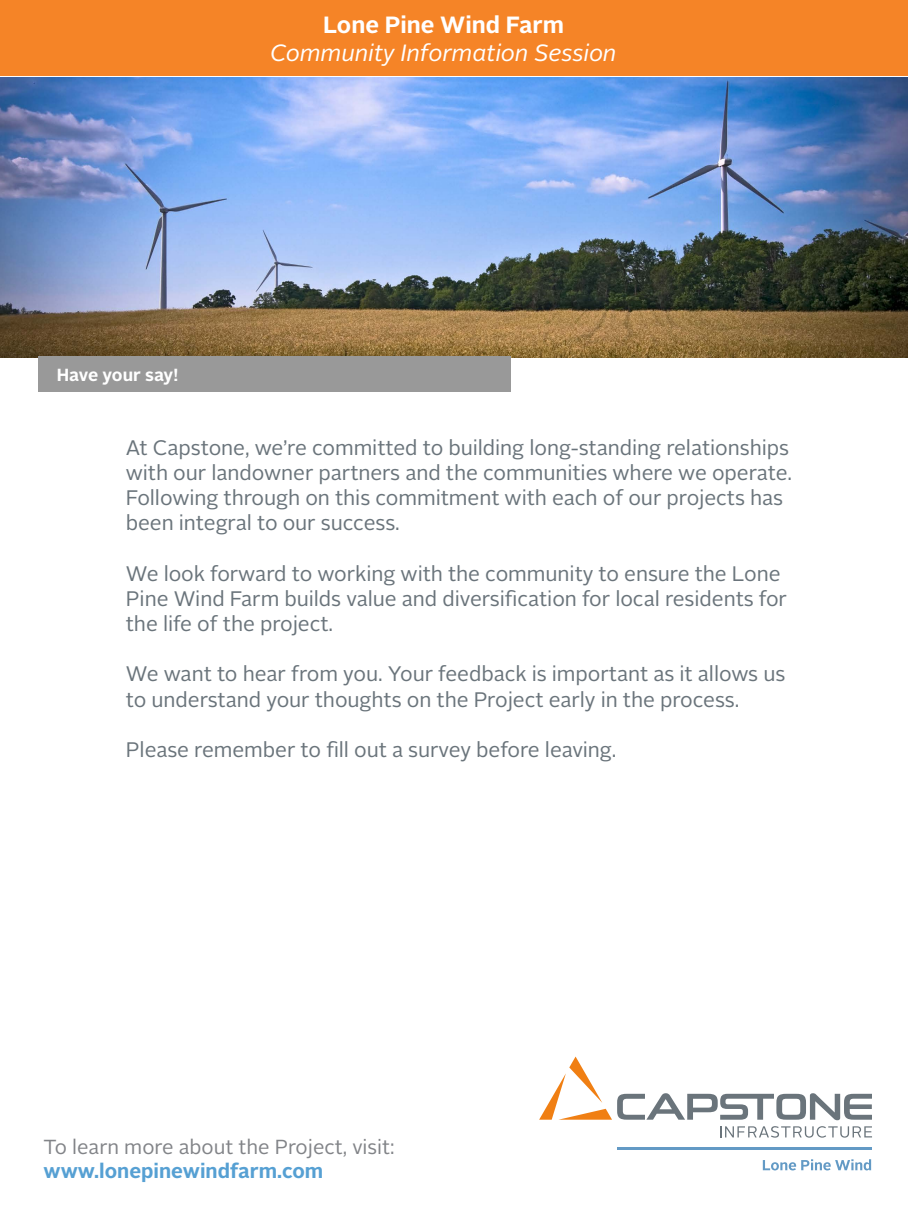
<style>
.page{position:relative;width:908px;height:1210px;background:#fff}
.page>*{position:absolute;margin:0;border:0;box-sizing:border-box;transform-origin:0 0}
.t1{font:italic 23.45px "Alright Sans";color:#fff}
.t2{font:700 23.45px "Alright Sans";color:#fff}
.t3{font:21px/25.2px "Alright Sans";letter-spacing:-.005em;color:#6a747b}
.t4{font:20.3px "Alright Sans";color:#828488}
.t5{font:700 20.3px "Alright Sans";color:#56a0d3}
.t6{font:700 17.5px "Alright Sans";letter-spacing:-.005em;color:#fff}
</style>
<div class="page">
<img style="left:0;top:77px;width:907px;height:281px">
<svg style="left:720px;top:1126px;width:151px;height:11px"></svg>
<svg style="left:539px;top:1056px;width:332px;height:64px"></svg>
<hr style="left:617px;top:1147px;width:254px;height:3px;background:#639ac5">
<svg style="left:762px;top:1159px;width:108px;height:11px"></svg>
<div style="left:38px;top:356px;width:472px;height:35px;background:#999"></div>
<div style="left:0;top:0;width:907px;height:76px;background:#f58427"></div>
<p class="t2" style="left:323px;top:8px;width:242px">Lone Pine Wind Farm</p>
<p class="t1" style="left:270px;top:37px;width:348px">Community Information Session</p>
<p class="t6" style="left:57px;top:362px;width:123px">Have your say!</p>
<p class="t3" style="left:126px;top:435px;width:667px">At Capstone, we’re committed to building long-standing relationships with our landowner partners and the communities where we operate.<br>Following through on this commitment with each of our projects has been integral to our success.</p>
<p class="t3" style="left:126px;top:561px;width:662px">We look forward to working with the community to ensure the Lone<br>Pine Wind Farm builds value and diversification for local residents for the life of the project.</p>
<p class="t3" style="left:126px;top:662px;width:660px">We want to hear from you. Your feedback is important as it allows us to understand your thoughts on the Project early in the process.</p>
<p class="t3" style="left:126px;top:737px;width:492px">Please remember to fill out a survey before leaving.</p>
<p class="t4" style="left:43px;top:1133px;width:352px">To learn more about the Project, visit:</p>
<p class="t5" style="left:43px;top:1157px;width:281px">www.lonepinewindfarm.com</p>
</div>
